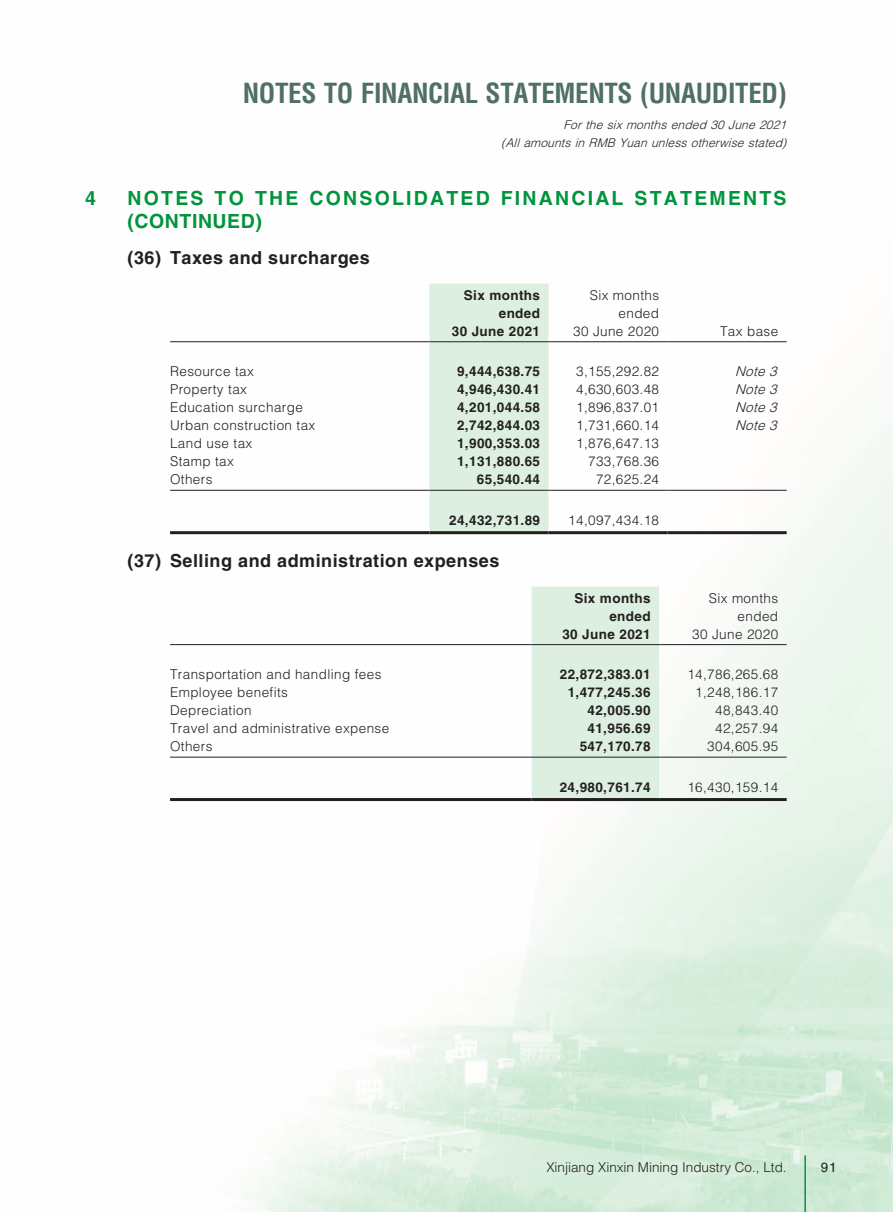
<style>
.page{position:relative;width:893px;height:1212px;background:#fff}
.page>*{position:absolute;margin:0;border:0;box-sizing:border-box;transform-origin:0 0}
.t1{font:700 condensed 27px "Helvetica LT Std";letter-spacing:-.015em;color:#4f7063}
.t2{font:700 19.5px/22.5px "Helvetica LT Std";letter-spacing:.115em;color:#00943d}
.t3{font:700 18px "Helvetica LT Std";letter-spacing:.03em;color:#231f20}
.t4{font:300 13.5px/18px "Helvetica LT Std";letter-spacing:.03em;color:#231f20;text-align:right}
.t5{font:700 13.5px/18px "Helvetica LT Std";letter-spacing:.03em;color:#231f20;text-align:right}
.t6{font:300 13.5px "Helvetica LT Std";color:#231f20}
.t7{font:italic 300 13.5px "Helvetica LT Std";color:#231f20}
.t8{font:13.5px "Helvetica LT Std";color:#231f20}
.t9{font:italic 300 12px/18px "Helvetica LT Std";color:#231f20;text-align:right}
</style>
<div class="page">
<img style="left:170px;top:283px;width:723px;height:929px">
<hr style="left:804px;top:1155px;width:2px;height:57px;background:#00943d">
<div style="left:429px;top:284px;width:120px;height:247px;background:#dcefe0"></div>
<hr style="left:170px;top:341px;width:259px;height:1px;background:#231f20">
<hr style="left:429px;top:341px;width:120px;height:1px;background:#231f20">
<hr style="left:549px;top:341px;width:119px;height:1px;background:#231f20">
<hr style="left:668px;top:341px;width:119px;height:1px;background:#231f20">
<hr style="left:170px;top:490px;width:259px;height:1px;background:#231f20">
<hr style="left:429px;top:490px;width:120px;height:1px;background:#231f20">
<hr style="left:549px;top:490px;width:119px;height:1px;background:#231f20">
<hr style="left:668px;top:490px;width:119px;height:1px;background:#231f20">
<hr style="left:170px;top:531px;width:259px;height:3px;background:#231f20">
<hr style="left:429px;top:531px;width:120px;height:3px;background:#231f20">
<hr style="left:549px;top:531px;width:119px;height:3px;background:#231f20">
<hr style="left:668px;top:531px;width:119px;height:3px;background:#231f20">
<div style="left:531px;top:586px;width:128px;height:212px;background:#dcefe0"></div>
<hr style="left:170px;top:644px;width:361px;height:1px;background:#231f20">
<hr style="left:531px;top:644px;width:128px;height:1px;background:#231f20">
<hr style="left:659px;top:644px;width:128px;height:1px;background:#231f20">
<hr style="left:170px;top:757px;width:361px;height:1px;background:#231f20">
<hr style="left:531px;top:757px;width:128px;height:1px;background:#231f20">
<hr style="left:659px;top:757px;width:128px;height:1px;background:#231f20">
<hr style="left:170px;top:798px;width:361px;height:3px;background:#231f20">
<hr style="left:531px;top:798px;width:128px;height:3px;background:#231f20">
<hr style="left:659px;top:798px;width:128px;height:3px;background:#231f20">
<h1 class="t1" style="left:243px;top:77px;width:545px">NOTES TO FINANCIAL STATEMENTS (UNAUDITED)</h1>
<p class="t9" style="left:501px;top:116px;width:290px">Forthesixmonthsended 30June2021 (AllamountsinRMB Yuanunlessotherwisestated)</p>
<h2 class="t2" style="left:85px;top:187px;width:12px">4</h2>
<h2 class="t2" style="left:128px;top:187px;width:661px">NOTES TO THE CONSOLIDATED FINANCIAL STATEMENTS (CONTINUED)</h2>
<h3 class="t3" style="left:128px;top:247px;width:244px">(36) Taxes and surcharges</h3>
<p class="t5" style="left:452px;top:286px;width:90px">Six months ended<br>30 June 2021</p>
<p class="t4" style="left:573px;top:286px;width:87px">Six months ended<br>30 June 2020</p>
<p class="t4" style="left:720px;top:322px;width:60px">Tax base</p>
<p class="t4" style="left:170px;top:362px;width:85px">Resource tax</p>
<p class="t5" style="left:457px;top:362px;width:84px">9,444,638.75</p>
<p class="t4" style="left:576px;top:362px;width:84px">3,155,292.82</p>
<p class="t7" style="left:735px;top:363px;width:48px">Note 3</p>
<p class="t4" style="left:170px;top:380px;width:78px">Property tax</p>
<p class="t5" style="left:457px;top:380px;width:84px">4,946,430.41</p>
<p class="t4" style="left:576px;top:380px;width:84px">4,630,603.48</p>
<p class="t7" style="left:735px;top:381px;width:48px">Note 3</p>
<p class="t4" style="left:170px;top:398px;width:134px">Education surcharge</p>
<p class="t5" style="left:457px;top:398px;width:84px">4,201,044.58</p>
<p class="t4" style="left:576px;top:398px;width:84px">1,896,837.01</p>
<p class="t7" style="left:735px;top:399px;width:48px">Note 3</p>
<p class="t4" style="left:170px;top:416px;width:147px">Urban construction tax</p>
<p class="t5" style="left:457px;top:416px;width:84px">2,742,844.03</p>
<p class="t4" style="left:576px;top:416px;width:84px">1,731,660.14</p>
<p class="t7" style="left:735px;top:417px;width:48px">Note 3</p>
<p class="t4" style="left:170px;top:434px;width:84px">Land use tax</p>
<p class="t5" style="left:457px;top:434px;width:84px">1,900,353.03</p>
<p class="t4" style="left:576px;top:434px;width:84px">1,876,647.13</p>
<p class="t4" style="left:170px;top:452px;width:65px">Stamp tax</p>
<p class="t5" style="left:457px;top:452px;width:84px">1,131,880.65</p>
<p class="t4" style="left:588px;top:452px;width:72px">733,768.36</p>
<p class="t4" style="left:170px;top:470px;width:44px">Others</p>
<p class="t5" style="left:477px;top:470px;width:65px">65,540.44</p>
<p class="t4" style="left:596px;top:470px;width:65px">72,625.24</p>
<p class="t5" style="left:449px;top:511px;width:92px">24,432,731.89</p>
<p class="t4" style="left:568px;top:511px;width:92px">14,097,434.18</p>
<h3 class="t3" style="left:128px;top:549px;width:373px">(37) Selling and administration expenses</h3>
<p class="t5" style="left:562px;top:589px;width:90px">Six months ended<br>30 June 2021</p>
<p class="t4" style="left:692px;top:589px;width:87px">Six months ended<br>30 June 2020</p>
<p class="t4" style="left:170px;top:665px;width:213px">Transportation and handling fees</p>
<p class="t5" style="left:560px;top:665px;width:92px">22,872,383.01</p>
<p class="t4" style="left:687px;top:665px;width:92px">14,786,265.68</p>
<p class="t4" style="left:170px;top:683px;width:119px">Employee benefits</p>
<p class="t5" style="left:568px;top:683px;width:84px">1,477,245.36</p>
<p class="t4" style="left:695px;top:683px;width:84px">1,248,186.17</p>
<p class="t4" style="left:170px;top:701px;width:83px">Depreciation</p>
<p class="t5" style="left:588px;top:701px;width:65px">42,005.90</p>
<p class="t4" style="left:715px;top:701px;width:65px">48,843.40</p>
<p class="t4" style="left:170px;top:719px;width:221px">Travel and administrative expense</p>
<p class="t5" style="left:588px;top:719px;width:65px">41,956.69</p>
<p class="t4" style="left:715px;top:719px;width:65px">42,257.94</p>
<p class="t4" style="left:170px;top:737px;width:44px">Others</p>
<p class="t5" style="left:580px;top:737px;width:72px">547,170.78</p>
<p class="t4" style="left:707px;top:737px;width:72px">304,605.95</p>
<p class="t5" style="left:560px;top:778px;width:92px">24,980,761.74</p>
<p class="t4" style="left:687px;top:778px;width:92px">16,430,159.14</p>
<p class="t6" style="left:546px;top:1159px;width:242px">Xinjiang Xinxin Mining Industry Co., Ltd.</p>
<p class="t8" style="left:821px;top:1159px;width:18px">91</p>
</div>
